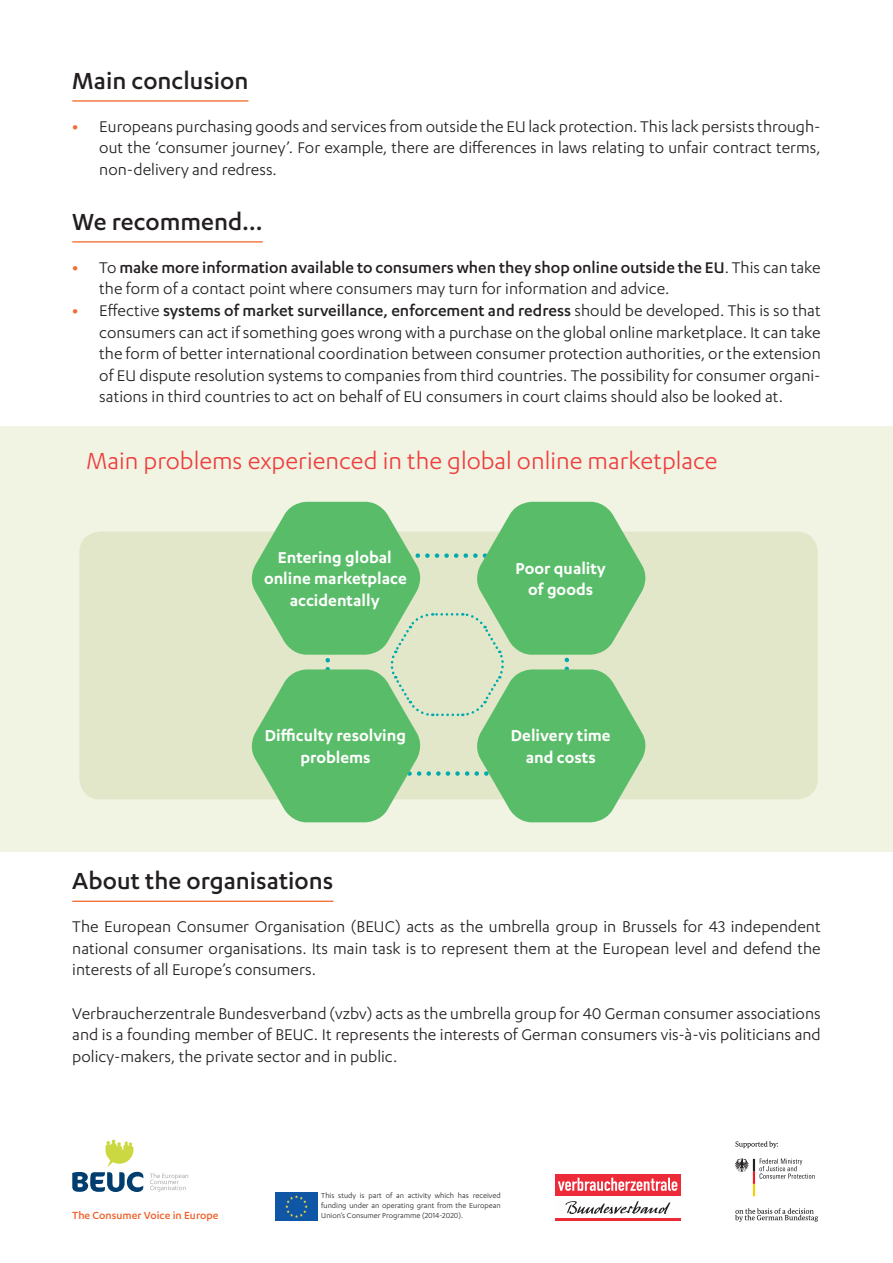
<style>
.page{position:relative;width:893px;height:1263px;background:#fff}
.page>*{position:absolute;margin:0;border:0;box-sizing:border-box;transform-origin:0 0}
.t1{font:27px "Karbon";color:#ee3d3c}
.SUB_orange{font:500 27px "Karbon";color:#231f20}
.SUB_sub_orang{font:600 18.15px/21.9px "Karbon";color:#fff;text-align:center}
.t2{font:18px/21.6px "Karbon";color:#231f20;text-align:justify}
.t3{font:500 12px "Karbon";color:#ef5f25}
.List_orange_dark{font:8.4px/10.1px "Karbon";color:#231f20;text-align:justify}
.s1{font-weight:700;color:#f36e31}
.s2{font-weight:500}
</style>
<div class="page">
<div style="left:0;top:427px;width:893px;height:425px;background:#f1f3e3"></div>
<div style="left:79px;top:531px;width:739px;height:268px;background:#e3e7ca;border-radius:21px"></div>
<hr style="left:72px;top:100px;width:176px;height:2px;background:#f36e31">
<hr style="left:72px;top:241px;width:191px;height:2px;background:#f36e31">
<hr style="left:72px;top:900px;width:261px;height:2px;background:#f36e31">
<svg style="left:248px;top:502px;width:401px;height:320px"></svg>
<div style="left:555px;top:1174px;width:125px;height:22px;background:#ed2b38"></div>
<svg style="left:555px;top:1178px;width:125px;height:42px"></svg>
<svg style="left:150px;top:1173px;width:38px;height:18px"></svg>
<svg style="left:72px;top:1140px;width:71px;height:52px"></svg>
<img style="left:276px;top:1192px;width:42px;height:28px">
<svg style="left:734px;top:1158px;width:81px;height:38px"></svg>
<svg style="left:735px;top:1141px;width:43px;height:7px"></svg>
<svg style="left:735px;top:1208px;width:83px;height:14px"></svg>
<p class="SUB_orange" style="left:72px;top:66px;width:178px">Main conclusion</p>
<p class="t2" style="left:99px;top:115px;width:723px;text-indent:-27px"><span class="s1">•</span> Europeans purchasing goods and services from outside the EU lack protection. This lack persists through&shy;out the ‘consumer journey’. For example, there are differences in laws relating to unfair contract terms, non-delivery and redress.</p>
<p class="SUB_orange" style="left:72px;top:207px;width:192px">We recommend…</p>
<p class="t2" style="left:99px;top:256px;width:723px;text-indent:-27px"><span class="s1">•</span> To <span class="s2">make more information available to consumers when they shop online outside the EU</span>. This can take the form of a contact point where consumers may turn for information and advice.</p>
<p class="t2" style="left:99px;top:299px;width:723px;text-indent:-27px"><span class="s1">•</span> Effective <span class="s2">systems of market surveillance, enforcement and redress</span> should be developed. This is so that consumers can act if something goes wrong with a purchase on the global online marketplace. It can take the form of better international coordination between consumer protection authorities, or the extension of EU dispute resolution systems to companies from third countries. The possibility for consumer organi&shy;sations in third countries to act on behalf of EU consumers in court claims should also be looked at.</p>
<p class="t1" style="left:86px;top:446px;width:633px">Main problems experienced in the global online marketplace</p>
<p class="SUB_sub_orang" style="left:264px;top:545px;width:144px">Entering global online marketplace accidentally</p>
<p class="SUB_sub_orang" style="left:265px;top:724px;width:143px">Difficulty resolving problems</p>
<p class="SUB_sub_orang" style="left:515px;top:556px;width:92px">Poor quality of goods</p>
<p class="SUB_sub_orang" style="left:511px;top:724px;width:101px">Delivery time and costs</p>
<p class="SUB_orange" style="left:72px;top:866px;width:263px">About the organisations</p>
<p class="t2" style="left:72px;top:915px;width:750px">The European Consumer Organisation (BEUC) acts as the umbrella group in Brussels for 43 independent national consumer organisations. Its main task is to represent them at the European level and defend the interests of all Europe’s consumers.</p>
<p class="t2" style="left:72px;top:1002px;width:750px">Verbraucherzentrale Bundesverband (vzbv) acts as the umbrella group for 40 German consumer associations and is a founding member of BEUC. It represents the interests of German consumers vis-à-vis politicians and policy-makers, the private sector and in public.</p>
<p class="t3" style="left:72px;top:1209px;width:148px">The Consumer Voice in Europe</p>
<p class="List_orange_dark" style="left:321px;top:1190px;width:181px">This study is part of an activity which has received funding under an operating grant from the European Union’s Consumer Programme (2014-2020).</p>
</div>
